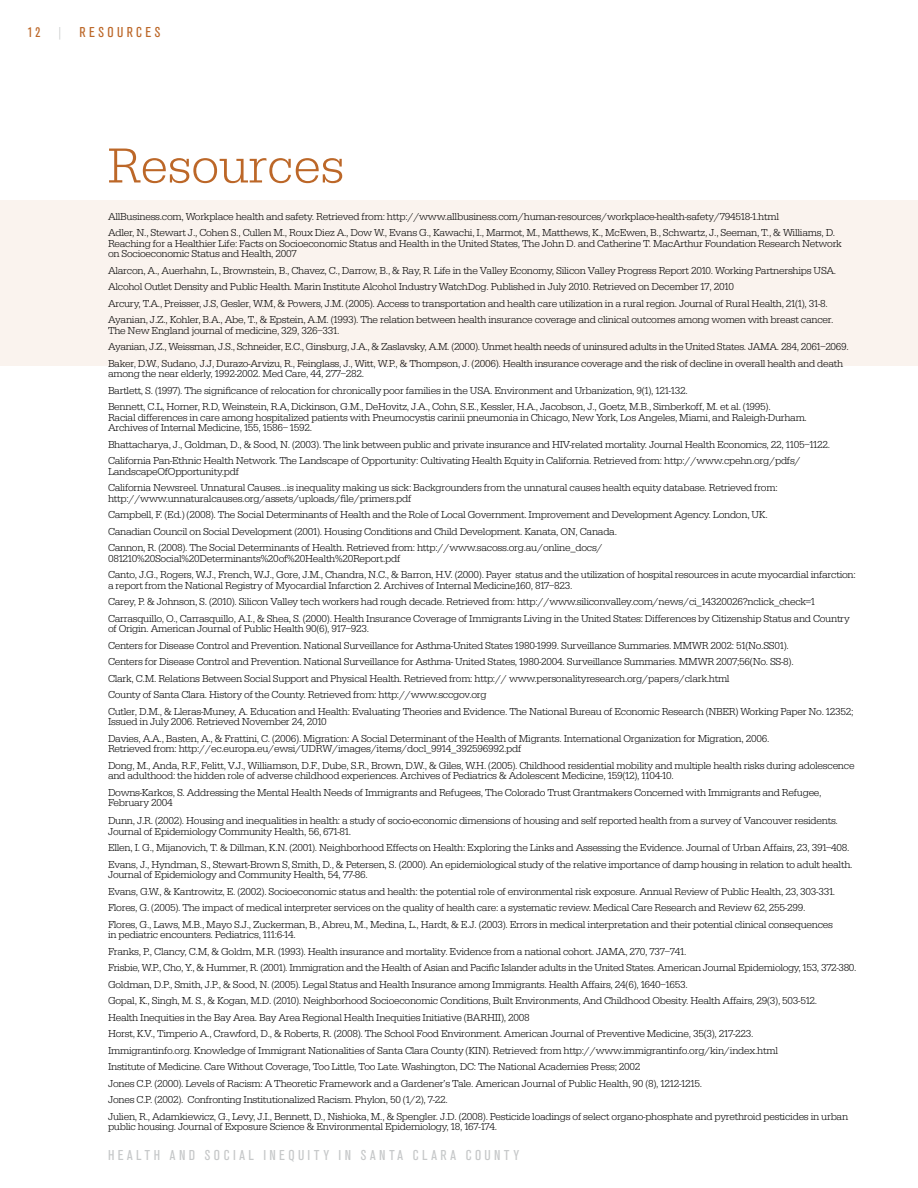
<style>
.page{position:relative;width:918px;height:1188px;background:#fff}
.page>*{position:absolute;margin:0;border:0;box-sizing:border-box;transform-origin:0 0}
.t1{font:51px "Serifa Lgt";color:#bc6728}
.t2{font:15px "A Grotesk Rgl Cnd";letter-spacing:.22em;color:#c6c8c9}
.t3{font:15px "A Grotesk Rgl Cnd";letter-spacing:.22em;color:#bc6728}
.t4{font:10.5px/16.5px "Serifa Lgt";letter-spacing:-.025em;color:#000}
.s1{color:#c6c8c9}
</style>
<div class="page">
<div style="left:0;top:200px;width:918px;height:165px;background:#faf3ee"></div>
<h2 class="t3" style="left:27px;top:22px;width:135px">12 <span class="s1">|</span> RESOURCES</h2>
<h1 class="t1" style="left:107px;top:131px;width:238px">Resources</h1>
<p class="t4" style="left:108px;top:209px;width:729px">AllBusiness.com, Workplace health and safety. Retrieved from: http://www.allbusiness.com/human-resources/workplace-health-safety/794518-1.html<br>Adler, N., Stewart J., Cohen S., Cullen M., Roux Diez A., Dow W., Evans G., Kawachi, I., Marmot, M., Matthews, K., McEwen, B., Schwartz, J., Seeman, T., &amp; Williams, D.</p>
<p class="t4" style="left:108px;top:239px;width:735px;line-height:10.5px">Reaching for a Healthier Life: Facts on Socioeconomic Status and Health in the United States, The John D. and Catherine T. MacArthur Foundation Research Network on Socioeconomic Status and Health, 2007</p>
<p class="t4" style="left:108px;top:263px;width:730px">Alarcon, A., Auerhahn, L., Brownstein, B., Chavez, C., Darrow, B., &amp; Ray, R. Life in the Valley Economy, Silicon Valley Progress Report 2010. Working Partnerships USA.<br>Alcohol Outlet Density and Public Health. Marin Institute Alcohol Industry WatchDog. Published in July 2010. Retrieved on December 17, 2010<br>Arcury, T.A., Preisser, J.S, Gesler, W.M, &amp; Powers, J.M. (2005). Access to transportation and health care utilization in a rural region. Journal of Rural Health, 21(1), 31-8.<br>Ayanian, J.Z., Kohler, B.A., Abe, T., &amp; Epstein, A.M. (1993). The relation between health insurance coverage and clinical outcomes among women with breast cancer.</p>
<p class="t4" style="left:108px;top:323px;width:742px">The New England journal of medicine, 329, 326–331.<br>Ayanian, J.Z., Weissman, J.S., Schneider, E.C., Ginsburg, J.A., &amp; Zaslavsky, A.M. (2000). Unmet health needs of uninsured adults in the United States. JAMA. 284, 2061–2069.<br>Baker, D.W., Sudano, J.J, Durazo-Arvizu, R., Feinglass, J., Witt, W.P., &amp; Thompson, J. (2006). Health insurance coverage and the risk of decline in overall health and death</p>
<p class="t4" style="left:108px;top:366px;width:664px">among the near elderly, 1992-2002. Med Care, 44, 277–282.<br>Bartlett, S. (1997). The significance of relocation for chronically poor families in the USA. Environment and Urbanization, 9(1), 121-132.<br>Bennett, C.L, Horner, R.D, Weinstein, R.A, Dickinson, G.M., DeHovitz, J.A., Cohn, S.E., Kessler, H.A., Jacobson, J., Goetz, M.B., Simberkoff, M. et al. (1995).</p>
<p class="t4" style="left:108px;top:413px;width:700px;line-height:10.5px">Racial differences in care among hospitalized patients with Pneumocystis carinii pneumonia in Chicago, New York, Los Angeles, Miami, and Raleigh-Durham.<br>Archives of Internal Medicine, 155, 1586– 1592.</p>
<p class="t4" style="left:108px;top:437px;width:724px">Bhattacharya, J., Goldman, D., &amp; Sood, N. (2003). The link between public and private insurance and HIV-related mortality. Journal Health Economics, 22, 1105–1122.<br>California Pan-Ethnic Health Network. The Landscape of Opportunity: Cultivating Health Equity in California. Retrieved from: http://www.cpehn.org/pdfs/</p>
<p class="t4" style="left:108px;top:464px;width:671px">LandscapeOfOpportunity.pdf<br>California Newsreel. Unnatural Causes…is inequality making us sick: Backgrounders from the unnatural causes health equity database. Retrieved from:</p>
<p class="t4" style="left:108px;top:491px;width:661px">http://www.unnaturalcauses.org/assets/uploads/file/primers.pdf<br>Campbell, F. (Ed.) (2008). The Social Determinants of Health and the Role of Local Government. Improvement and Development Agency. London, UK.<br>Canadian Council on Social Development (2001). Housing Conditions and Child Development. Kanata, ON, Canada.<br>Cannon, R. (2008). The Social Determinants of Health. Retrieved from: http://www.sacoss.org.au/online_docs/</p>
<p class="t4" style="left:108px;top:551px;width:749px">081210%20Social%20Determinants%20of%20Health%20Report.pdf<br>Canto, J.G., Rogers, W.J., French, W.J., Gore, J.M., Chandra, N.C., &amp; Barron, H.V. (2000). Payer status and the utilization of hospital resources in acute myocardial infarction:</p>
<p class="t4" style="left:108px;top:578px;width:743px">a report from the National Registry of Myocardial Infarction 2. Archives of Internal Medicine,160, 817–823.<br>Carey, P. &amp; Johnson, S. (2010). Silicon Valley tech workers had rough decade. Retrieved from: http://www.siliconvalley.com/news/ci_14320026?nclick_check=1<br>Carrasquillo, O., Carrasquillo, A.I., &amp; Shea, S. (2000). Health Insurance Coverage of Immigrants Living in the United States: Differences by Citizenship Status and Country</p>
<p class="t4" style="left:108px;top:621px;width:747px">of Origin. American Journal of Public Health 90(6), 917–923.<br>Centers for Disease Control and Prevention. National Surveillance for Asthma-United States 1980-1999. Surveillance Summaries. MMWR 2002: 51(No.SS01).<br>Centers for Disease Control and Prevention. National Surveillance for Asthma- United States, 1980-2004. Surveillance Summaries. MMWR 2007;56(No. SS-8).<br>Clark, C.M. Relations Between Social Support and Physical Health. Retrieved from: http:// www.personalityresearch.org/papers/clark.html<br>County of Santa Clara. History of the County. Retrieved from: http://www.sccgov.org<br>Cutler, D.M., &amp; Lleras-Muney, A. Education and Health: Evaluating Theories and Evidence. The National Bureau of Economic Research (NBER) Working Paper No. 12352;</p>
<p class="t4" style="left:108px;top:714px;width:663px">Issued in July 2006. Retrieved November 24, 2010<br>Davies, A.A., Basten, A., &amp; Frattini, C. (2006). Migration: A Social Determinant of the Health of Migrants. International Organization for Migration, 2006.</p>
<p class="t4" style="left:108px;top:741px;width:748px">Retrieved from: http://ec.europa.eu/ewsi/UDRW/images/items/docl_9914_392596992.pdf<br>Dong, M., Anda, R.F., Felitt, V.J., Williamson, D.F., Dube, S.R., Brown, D.W., &amp; Giles, W.H. (2005). Childhood residential mobility and multiple health risks during adolescence</p>
<p class="t4" style="left:108px;top:768px;width:715px">and adulthood: the hidden role of adverse childhood experiences. Archives of Pediatrics &amp; Adolescent Medicine, 159(12), 1104-10.<br>Downs-Karkos, S. Addressing the Mental Health Needs of Immigrants and Refugees, The Colorado Trust Grantmakers Concerned with Immigrants and Refugee,</p>
<p class="t4" style="left:108px;top:794px;width:731px;line-height:18px">February 2004<br>Dunn, J.R. (2002). Housing and inequalities in health: a study of socio-economic dimensions of housing and self reported health from a survey of Vancouver residents.</p>
<p class="t4" style="left:108px;top:824px;width:746px">Journal of Epidemiology Community Health, 56, 671-81.<br>Ellen, I. G., Mijanovich, T. &amp; Dillman, K.N. (2001). Neighborhood Effects on Health: Exploring the Links and Assessing the Evidence. Journal of Urban Affairs, 23, 391–408.<br>Evans, J., Hyndman, S., Stewart-Brown S, Smith, D., &amp; Petersen, S. (2000). An epidemiological study of the relative importance of damp housing in relation to adult health.</p>
<p class="t4" style="left:108px;top:867px;width:729px">Journal of Epidemiology and Community Health, 54, 77-86.<br>Evans, G.W., &amp; Kantrowitz, E. (2002). Socioeconomic status and health: the potential role of environmental risk exposure. Annual Review of Public Health, 23, 303-331.<br>Flores, G. (2005). The impact of medical interpreter services on the quality of health care: a systematic review. Medical Care Research and Review 62, 255-299.<br>Flores, G., Laws, M.B., Mayo S.J., Zuckerman, B., Abreu, M., Medina, L., Hardt, &amp; E.J. (2003). Errors in medical interpretation and their potential clinical consequences</p>
<p class="t4" style="left:108px;top:927px;width:750px">in pediatric encounters. Pediatrics, 111:6-14.<br>Franks, P., Clancy, C.M, &amp; Goldm, M.R. (1993). Health insurance and mortality. Evidence from a national cohort. JAMA, 270, 737–741.<br>Frisbie, W.P., Cho, Y., &amp; Hummer, R. (2001). Immigration and the Health of Asian and Pacific Islander adults in the United States. American Journal Epidemiology, 153, 372-380.<br>Goldman, D.P., Smith, J.P., &amp; Sood, N. (2005). Legal Status and Health Insurance among Immigrants. Health Affairs, 24(6), 1640–1653.<br>Gopal, K., Singh, M. S., &amp; Kogan, M.D. (2010). Neighborhood Socioeconomic Conditions, Built Environments, And Childhood Obesity. Health Affairs, 29(3), 503-512.<br>Health Inequities in the Bay Area. Bay Area Regional Health Inequities Initiative (BARHII), 2008<br>Horst, K.V., Timperio A., Crawford, D., &amp; Roberts, R. (2008). The School Food Environment. American Journal of Preventive Medicine, 35(3), 217-223.<br>Immigrantinfo.org. Knowledge of Immigrant Nationalities of Santa Clara County (KIN). Retrieved: from http://www.immigrantinfo.org/kin/index.html<br>Institute of Medicine. Care Without Coverage, Too Little, Too Late. Washington, DC: The National Academies Press; 2002<br>Jones C.P. (2000). Levels of Racism: A Theoretic Framework and a Gardener’s Tale. American Journal of Public Health, 90 (8), 1212-1215.<br>Jones C.P. (2002). Confronting Institutionalized Racism. Phylon, 50 (1/2), 7-22.<br>Julien, R., Adamkiewicz, G., Levy, J.I., Bennett, D., Nishioka, M., &amp; Spengler. J.D. (2008). Pesticide loadings of select organo-phosphate and pyrethroid pesticides in urban</p>
<p class="t4" style="left:108px;top:1119px;width:391px">public housing. Journal of Exposure Science &amp; Environmental Epidemiology, 18, 167-174.</p>
<h2 class="t2" style="left:108px;top:1145px;width:413px">HEALTH AND SOCIAL INEQUITY IN SANTA CLARA COUNTY</h2>
</div>
